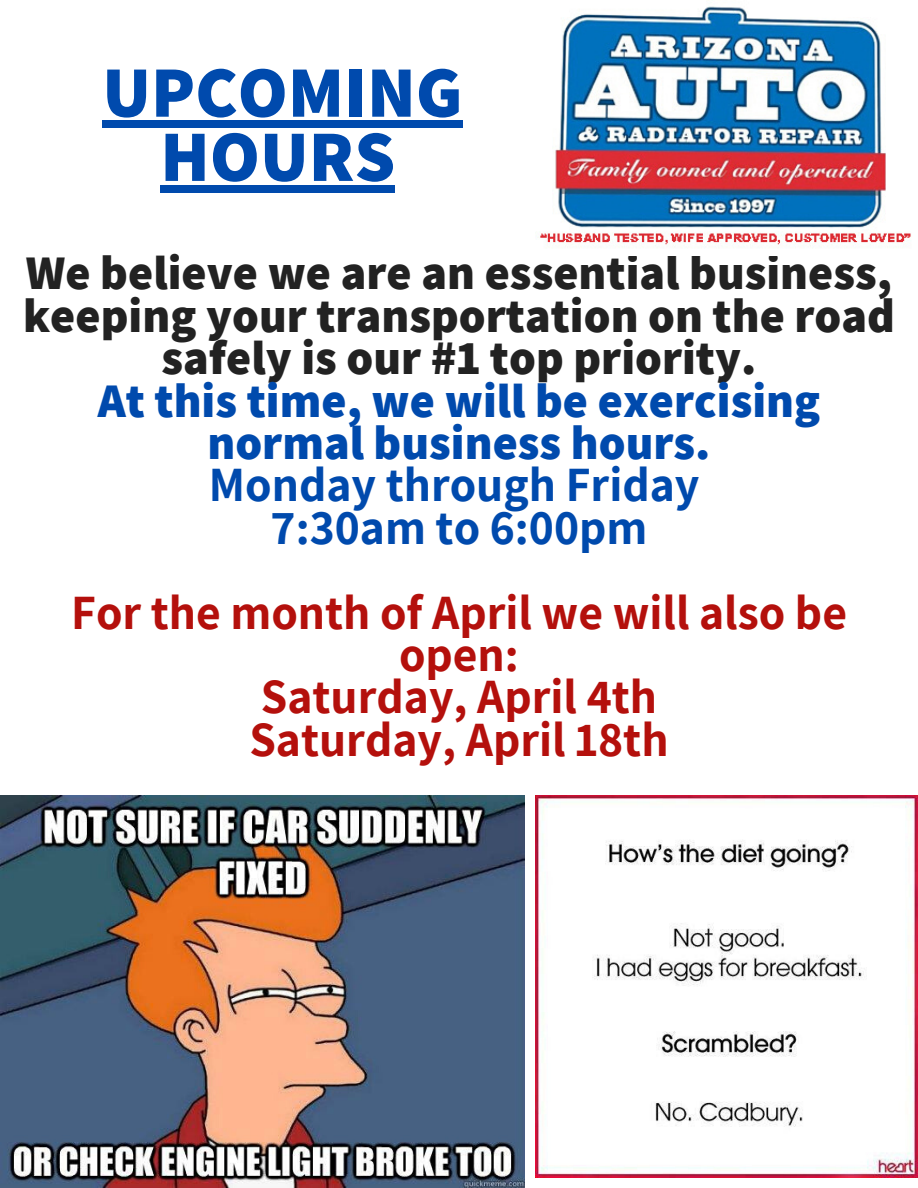
<style>
.page{position:relative;width:918px;height:1188px;background:#fff}
.page>*{position:absolute;margin:0;border:0;box-sizing:border-box;transform-origin:0 0}
.t1{font:800 72.6px/64.2px "Assistant";color:#004aad;text-align:center}
.t2{font:800 48px/42.5px "Assistant";color:#222;text-align:center}
.t3{font:700 48px/42.5px "Assistant";color:#b4100c;text-align:center}
.t4{font:800 48px/42.5px "Assistant";color:#004aad;text-align:center}
.t5{font:700 48px/42.5px "Assistant";color:#004aad;text-align:center}
</style>
<div class="page">
<div style="left:102px;top:121px;width:361px;height:7px;background:#004aad"></div>
<div style="left:160px;top:185px;width:235px;height:7px;background:#004aad"></div>
<img style="left:538px;top:6px;width:373px;height:242px">
<img style="left:0;top:795px;width:524px;height:393px">
<img style="left:535px;top:795px;width:383px;height:383px">
<h1 class="t1" style="left:102px;top:58px;width:362px">UPCOMING<br>HOURS</h1>
<p class="t2" style="left:23px;top:250px;width:874px">We believe we are an essential business, keeping your transportation on the road safely is our #1 top priority.</p>
<p class="t4" style="left:98px;top:378px;width:724px">At this time, we will be exercising normal business hours.</p>
<p class="t5" style="left:209px;top:463px;width:492px">Monday through Friday<br>7:30am to 6:00pm</p>
<p class="t3" style="left:71px;top:590px;width:777px">For the month of April we will also be open:<br>Saturday, April 4th<br>Saturday, April 18th</p>
</div>
